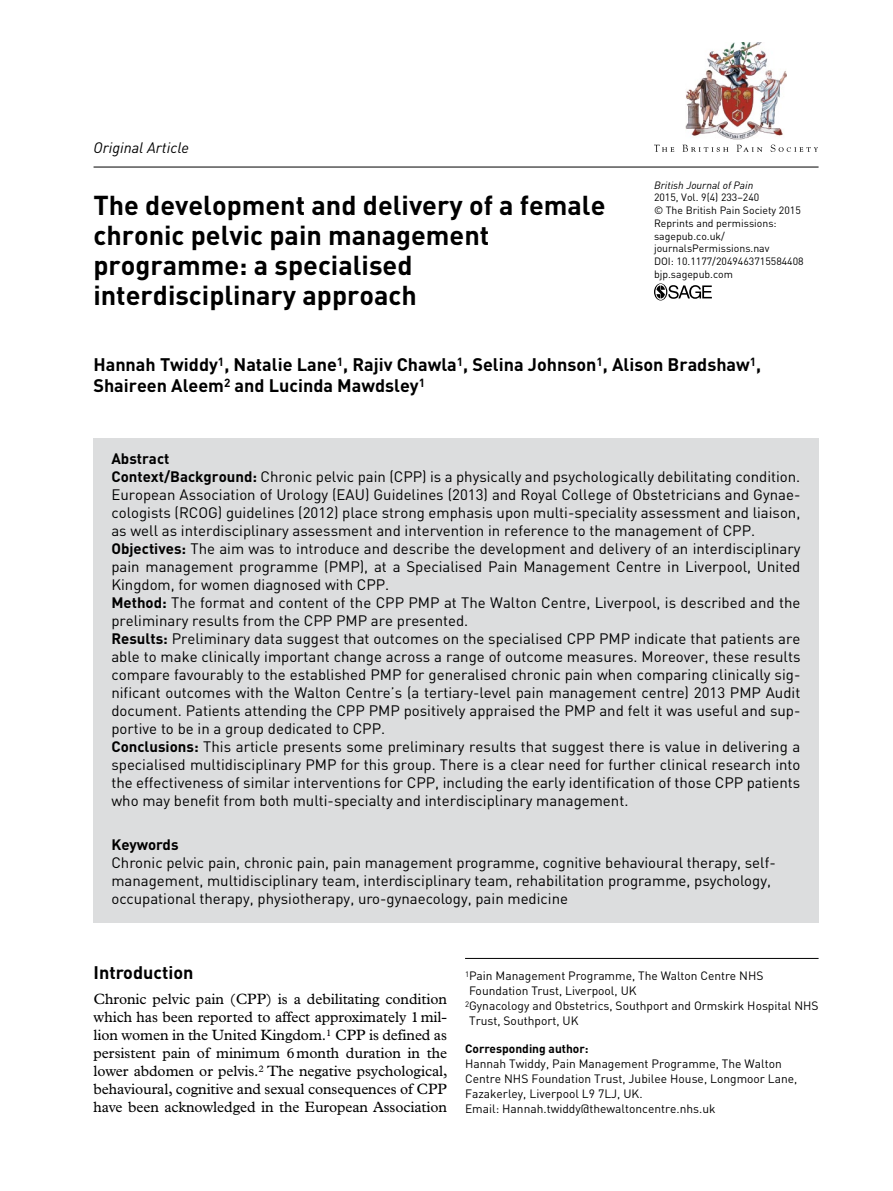
<style>
.page{position:relative;width:893px;height:1191px;background:#fff}
.page>*{position:absolute;margin:0;border:0;box-sizing:border-box;transform-origin:0 0}
.t1{font:700 27px/30px "DIN";color:#000}
.t2{font:700 18px/21px "DIN";color:#000}
.t3{font:15px/18px "DIN";color:#000}
.t4{font:15px/18px "Plantin Std";letter-spacing:-.005em;color:#000;text-align:justify}
.t5{font:italic 15px "DIN";color:#000}
.t6{font:700 15px "DIN";color:#000}
.t7{font:12px/15px "DIN";color:#000}
.t8{font:700 12px "DIN";color:#000}
.t9{font:10.5px/12.8px "DIN";color:#000}
.t10{font:italic 10.5px "DIN";color:#000}
.s1{font-weight:700}
</style>
<div class="page">
<svg style="left:654px;top:145px;width:20px;height:7px"></svg>
<svg style="left:682px;top:145px;width:46px;height:7px"></svg>
<svg style="left:737px;top:145px;width:25px;height:7px"></svg>
<svg style="left:770px;top:145px;width:48px;height:7px"></svg>
<img style="left:685px;top:43px;width:102px;height:97px">
<svg style="left:654px;top:283px;width:58px;height:17px"></svg>
<div style="left:94px;top:438px;width:725px;height:484px;background:#dcddde"></div>
<hr style="left:465px;top:958px;width:354px;height:1px;background:#000">
<hr style="left:94px;top:167px;width:725px;height:1px;background:#000">
<p class="t5" style="left:94px;top:138px;width:97px">Original Article</p>
<h1 class="t1" style="left:93px;top:189px;width:514px">The development and delivery of a female chronic pelvic pain management programme: a specialised interdisciplinary approach</h1>
<p class="t10" style="left:654px;top:178px;width:101px">British Journal of Pain</p>
<p class="t9" style="left:654px;top:191px;width:151px">2015, Vol. 9(4) 233–240<br>© The British Pain Society 2015<br>Reprints and permissions: sagepub.co.uk/ journalsPermissions.nav<br>DOI: 10.1177/2049463715584408 bjp.sagepub.com</p>
<p class="t2" style="left:93px;top:353px;width:669px">Hannah Twiddy<sup>1</sup>, Natalie Lane<sup>1</sup>, Rajiv Chawla<sup>1</sup>, Selina Johnson<sup>1</sup>, Alison Bradshaw<sup>1</sup>,<br>Shaireen Aleem<sup>2</sup> and Lucinda Mawdsley<sup>1</sup></p>
<p class="t3" style="left:111px;top:449px;width:691px"><span class="s1">Abstract<br>Context/Background:</span> Chronic pelvic pain (CPP) is a physically and psychologically debilitating condition.<br>European Association of Urology (EAU) Guidelines (2013) and Royal College of Obstetricians and Gynae&shy;cologists (RCOG) guidelines (2012) place strong emphasis upon multi-speciality assessment and liaison, as well as interdisciplinary assessment and intervention in reference to the management of CPP.<br><span class="s1">Objectives:</span> The aim was to introduce and describe the development and delivery of an interdisciplinary pain management programme (PMP), at a Specialised Pain Management Centre in Liverpool, United Kingdom, for women diagnosed with CPP.<br><span class="s1">Method:</span> The format and content of the CPP PMP at The Walton Centre, Liverpool, is described and the preliminary results from the CPP PMP are presented.<br><span class="s1">Results:</span> Preliminary data suggest that outcomes on the specialised CPP PMP indicate that patients are able to make clinically important change across a range of outcome measures. Moreover, these results compare favourably to the established PMP for generalised chronic pain when comparing clinically sig&shy;nificant outcomes with the Walton Centre’s (a tertiary-level pain management centre) 2013 PMP Audit document. Patients attending the CPP PMP positively appraised the PMP and felt it was useful and sup&shy;portive to be in a group dedicated to CPP.<br><span class="s1">Conclusions:</span> This article presents some preliminary results that suggest there is value in delivering a specialised multidisciplinary PMP for this group. There is a clear need for further clinical research into the effectiveness of similar interventions for CPP, including the early identification of those CPP patients who may benefit from both multi-specialty and interdisciplinary management.</p>
<p class="t6" style="left:111px;top:834px;width:69px">Keywords</p>
<p class="t3" style="left:111px;top:853px;width:666px">Chronic pelvic pain, chronic pain, pain management programme, cognitive behavioural therapy, self&shy;management, multidisciplinary team, interdisciplinary team, rehabilitation programme, psychology, occupational therapy, physiotherapy, uro-gynaecology, pain medicine</p>
<p class="t2" style="left:94px;top:960px;width:101px">Introduction</p>
<p class="t4" style="left:94px;top:990px;width:356px">Chronic pelvic pain (CPP) is a debilitating condition which has been reported to affect approximately 1mil&shy;lion women in the United Kingdom.<sup>1</sup> CPP is defined as persistent pain of minimum 6month duration in the lower abdomen or pelvis.<sup>2</sup> The negative psychological, behavioural, cognitive and sexual consequences of CPP have been acknowledged in the European Association</p>
<p class="t7" style="left:465px;top:968px;width:300px"><sup>1</sup>Pain Management Programme, The Walton Centre NHS</p>
<p class="t7" style="left:469px;top:983px;width:169px">Foundation Trust, Liverpool, UK</p>
<p class="t7" style="left:465px;top:998px;width:355px"><sup>2</sup>Gynacology and Obstetrics, Southport and Ormskirk Hospital NHS</p>
<p class="t7" style="left:469px;top:1013px;width:111px">Trust, Southport, UK</p>
<p class="t8" style="left:465px;top:1040px;width:125px">Corresponding author:</p>
<p class="t7" style="left:465px;top:1055px;width:334px">Hannah Twiddy, Pain Management Programme, The Walton Centre NHS Foundation Trust, Jubilee House, Longmoor Lane, Fazakerley, Liverpool L9 7LJ, UK.<br>Email: Hannah.twiddy@thewaltoncentre.nhs.uk</p>
</div>
